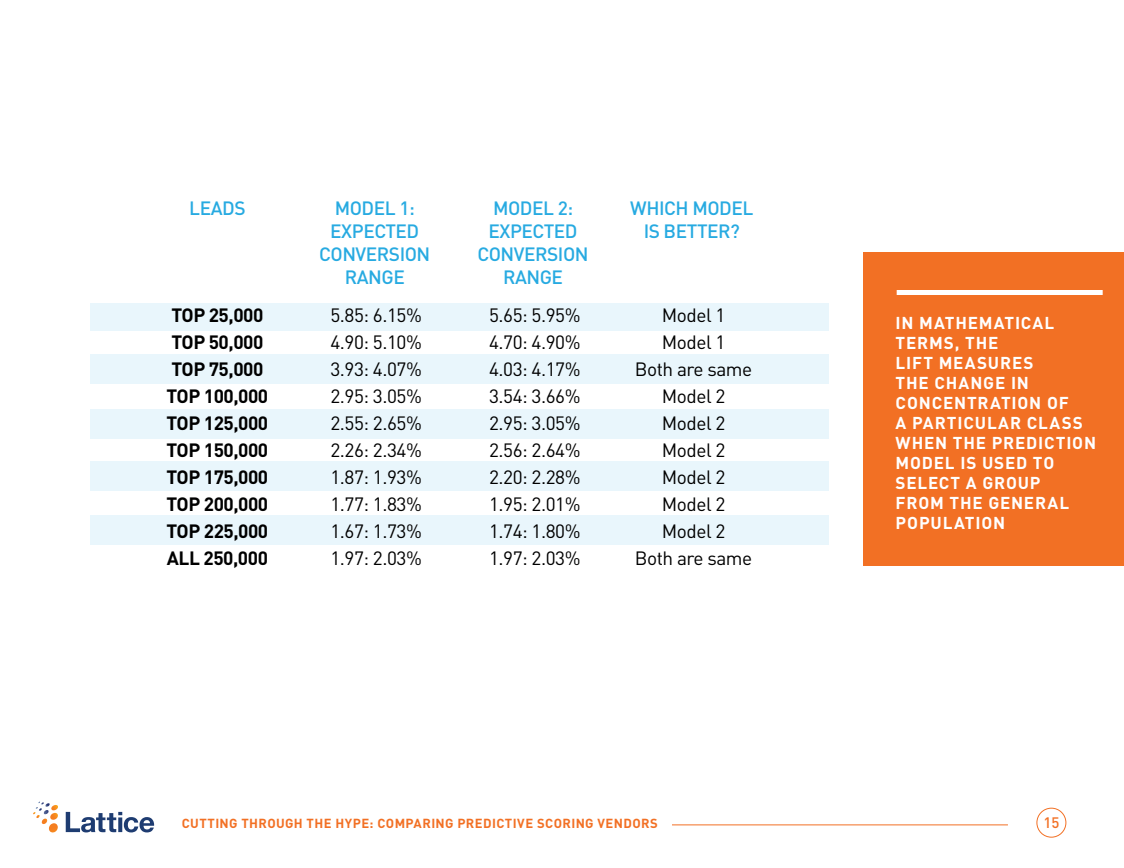
<style>
.page{position:relative;width:1124px;height:868px;background:#fff}
.page>*{position:absolute;margin:0;border:0;box-sizing:border-box;transform-origin:0 0}
.t1{font:19px/27px "DIN Pro";letter-spacing:-.025em;color:#000;text-align:justify}
.t2{font:700 19px/27px "DIN Pro";letter-spacing:-.025em;color:#000}
.t3{font:500 19px/22.9px "DIN Pro";letter-spacing:-.025em;color:#27aae1;text-align:center}
.t4{font:700 17px/20px "DIN Pro";letter-spacing:.045em;color:#fff}
.t5{font:500 15px "DIN Pro";color:#f27024}
.t6{font:700 13px "DIN Pro";letter-spacing:.03em;color:#f27024}
</style>
<div class="page">
<div style="left:1036px;top:808px;width:30px;height:30px;border:1px solid #f27024;border-radius:50%"></div>
<svg style="left:66px;top:812px;width:88px;height:20px"></svg>
<svg style="left:33px;top:802px;width:25px;height:31px"></svg>
<hr style="left:672px;top:824px;width:336px;height:1px;background:#f27024">
<div style="left:90px;top:516px;width:739px;height:29px;background:#e9f6fc"></div>
<div style="left:90px;top:462px;width:739px;height:29px;background:#e9f6fc"></div>
<div style="left:90px;top:409px;width:739px;height:30px;background:#e9f6fc"></div>
<div style="left:90px;top:303px;width:739px;height:28px;background:#e9f6fc"></div>
<div style="left:90px;top:354px;width:739px;height:29px;background:#e9f6fc"></div>
<div style="left:863px;top:252px;width:261px;height:314px;background:#f27024"></div>
<div style="left:897px;top:290px;width:206px;height:5px;background:#fff"></div>
<p class="t3" style="left:189px;top:195px;width:58px">LEADS</p>
<p class="t3" style="left:319px;top:195px;width:113px">MODEL 1:<br>EXPECTED<br>CONVERSION<br>RANGE</p>
<p class="t3" style="left:478px;top:195px;width:113px">MODEL 2:<br>EXPECTED<br>CONVERSION<br>RANGE</p>
<p class="t3" style="left:630px;top:195px;width:125px">WHICH MODEL<br>IS BETTER?</p>
<p class="t1" style="left:330px;top:300px;width:93px">5.85: 6.15% 4.90: 5.10% 3.93: 4.07% 2.95: 3.05% 2.55: 2.65% 2.26: 2.34% 1.87: 1.93% 1.77: 1.83% 1.67: 1.73% 1.97: 2.03%</p>
<p class="t1" style="left:489px;top:300px;width:93px">5.65: 5.95% 4.70: 4.90% 4.03: 4.17% 3.54: 3.66% 2.95: 3.05% 2.56: 2.64% 2.20: 2.28% 1.95: 2.01% 1.74: 1.80% 1.97: 2.03%</p>
<p class="t1" style="left:635px;top:300px;width:119px;text-align:center">Model 1<br>Model 1<br>Both are same<br>Model 2<br>Model 2<br>Model 2<br>Model 2<br>Model 2<br>Model 2<br>Both are same</p>
<p class="t2" style="left:167px;top:300px;width:103px">TOP 25,000<br>TOP 50,000<br>TOP 75,000<br>TOP 100,000<br>TOP 125,000<br>TOP 150,000<br>TOP 175,000<br>TOP 200,000<br>TOP 225,000<br>ALL 250,000</p>
<p class="t4" style="left:896px;top:311px;width:202px">IN MATHEMATICAL<br>TERMS, THE<br>LIFT MEASURES<br>THE CHANGE IN<br>CONCENTRATION OF<br>A PARTICULAR CLASS<br>WHEN THE PREDICTION<br>MODEL IS USED TO<br>SELECT A GROUP<br>FROM THE GENERAL<br>POPULATION</p>
<p class="t6" style="left:182px;top:812px;width:478px">CUTTING THROUGH THE HYPE: COMPARING PREDICTIVE SCORING VENDORS</p>
<p class="t5" style="left:1043px;top:810px;width:17px">15</p>
</div>
